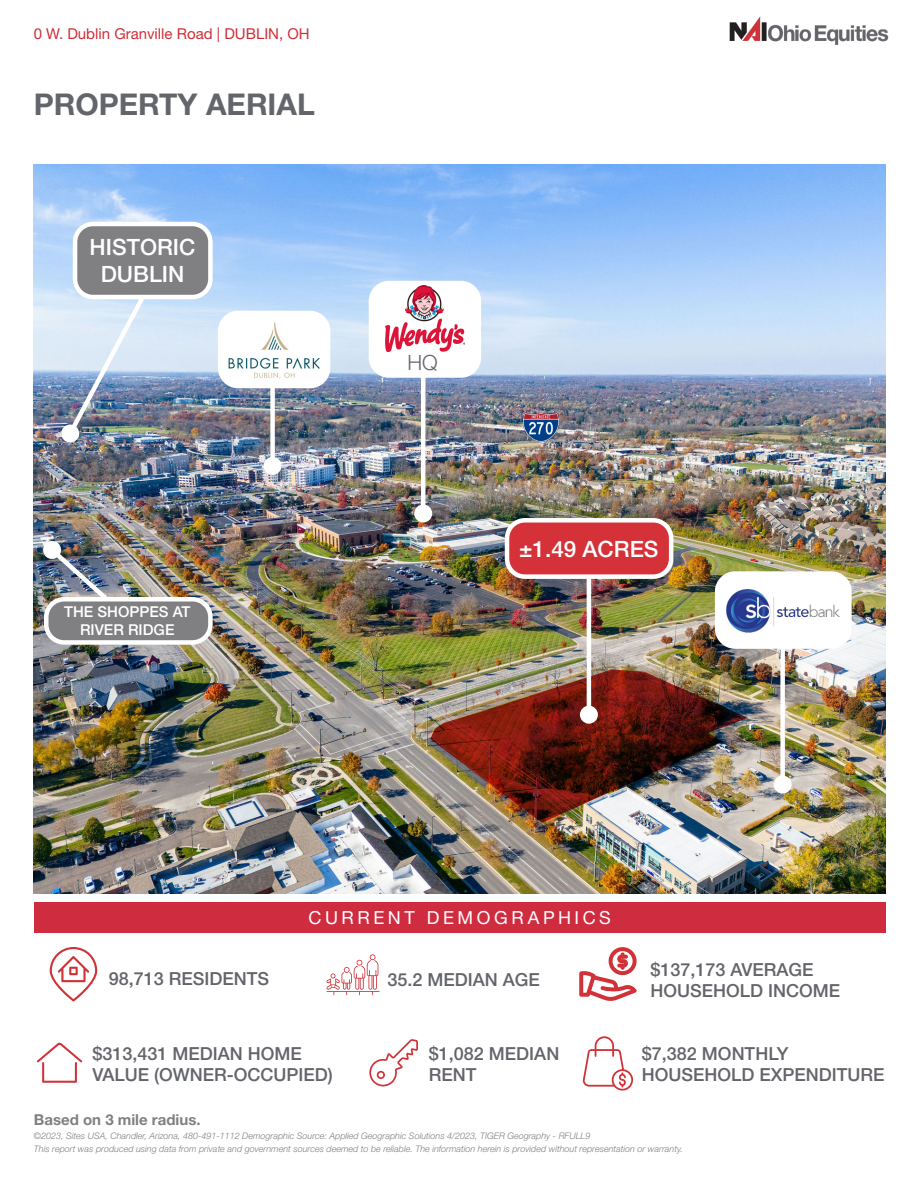
<style>
.page{position:relative;width:918px;height:1188px;background:#fff}
.page>*{position:absolute;margin:0;border:0;box-sizing:border-box;transform-origin:0 0}
.Page_Title{font:700 30px "Helvetica Neue LT Std";color:#63656a}
.t1{font:500 22.5px/27px "Helvetica Neue LT Std";color:#fff;text-align:center}
.Table_of_Contents_-_Page_Name{font:300 21px "Helvetica Neue LT Std";color:#63656a}
.Sub_Heading_-_Grey_Helvetica_-_All_Caps{font:500 18px/21.6px "Helvetica Neue LT Std";color:#63656a}
.t2{font:18px "Helvetica Neue LT Std";letter-spacing:.2em;color:#fff}
.t3{font:15px "Helvetica Neue LT Std";color:#d02e37}
.t4{font:500 15px "Helvetica Neue LT Std";color:#fff}
.Footer_-_Body{font:700 15px "Helvetica Neue LT Std";color:#808083}
.Footer_-_Body-2{font:italic 300 9px "Helvetica Neue LT Std";color:#808083}
</style>
<div class="page">
<img style="left:729px;top:16px;width:160px;height:29px">
<div style="left:34px;top:903px;width:852px;height:30px;background:#d02c40"></div>
<svg style="left:50px;top:947px;width:47px;height:54px"></svg>
<svg style="left:327px;top:954px;width:53px;height:41px"></svg>
<svg style="left:579px;top:947px;width:58px;height:54px"></svg>
<svg style="left:37px;top:1043px;width:45px;height:40px"></svg>
<svg style="left:369px;top:1039px;width:49px;height:47px"></svg>
<svg style="left:583px;top:1036px;width:51px;height:55px"></svg>
<img style="left:34px;top:164px;width:852px;height:730px">
<div style="left:270px;top:359px;width:5px;height:107px;background:#fff"></div>
<div style="left:264px;top:457px;width:18px;height:18px;background:#fff;border-radius:50%"></div>
<div style="left:371px;top:283px;width:108px;height:93px;background:#fff;border-radius:18px"></div>
<div style="left:369px;top:281px;width:112px;height:97px;border:4px solid #fff;border-radius:18px"></div>
<hr style="left:421px;top:374px;width:4px;height:140px;background:#fff">
<div style="left:414px;top:505px;width:18px;height:18px;background:#fff;border-radius:50%"></div>
<img style="left:385px;top:286px;width:80px;height:66px">
<div style="left:717px;top:574px;width:132px;height:73px;background:#fff;border-radius:18px"></div>
<div style="left:715px;top:571px;width:137px;height:78px;border:4px solid #fff;border-radius:18px"></div>
<div style="left:780px;top:645px;width:5px;height:140px;background:#fff"></div>
<div style="left:774px;top:776px;width:18px;height:18px;background:#fff;border-radius:50%"></div>
<img style="left:727px;top:589px;width:112px;height:44px">
<img style="left:42px;top:540px;width:83px;height:77px">
<div style="left:46px;top:599px;width:164px;height:43px;background:#808083;border-radius:18px"></div>
<div style="left:44px;top:597px;width:169px;height:48px;border:4px solid #fff;border-radius:18px"></div>
<img style="left:60px;top:282px;width:94px;height:162px">
<img style="left:523px;top:414px;width:35px;height:27px">
<img style="left:427px;top:666px;width:321px;height:159px">
<div style="left:507px;top:520px;width:164px;height:57px;background:#d43238;border-radius:18px"></div>
<div style="left:505px;top:518px;width:168px;height:61px;border:4px solid #fff;border-radius:18px"></div>
<hr style="left:587px;top:575px;width:4px;height:140px;background:#fff">
<div style="left:580px;top:706px;width:18px;height:18px;background:#fff;border-radius:50%"></div>
<div style="left:75px;top:224px;width:135px;height:73px;background:#808083;border-radius:18px"></div>
<div style="left:73px;top:222px;width:140px;height:77px;border:4px solid #fff;border-radius:18px"></div>
<div style="left:220px;top:313px;width:108px;height:73px;background:#fff;border-radius:18px"></div>
<div style="left:218px;top:311px;width:112px;height:77px;border:4px solid #fff;border-radius:18px"></div>
<img style="left:226px;top:316px;width:97px;height:66px">
<h3 class="t3" style="left:34px;top:25px;width:277px">0 W. Dublin Granville Road | DUBLIN, OH</h3>
<p class="Page_Title" style="left:34px;top:86px;width:283px">PROPERTY AERIAL</p>
<p class="t1" style="left:90px;top:233px;width:107px">HISTORIC<br>DUBLIN</p>
<p class="t4" style="left:64px;top:603px;width:128px">THE SHOPPES AT</p>
<p class="t4" style="left:80px;top:621px;width:96px">RIVER RIDGE</p>
<p class="Table_of_Contents_-_Page_Name" style="left:407px;top:350px;width:32px">HQ</p>
<p class="t1" style="left:519px;top:535px;width:141px">±1.49 ACRES</p>
<p class="t2" style="left:309px;top:907px;width:304px">CURRENT DEMOGRAPHICS</p>
<p class="Sub_Heading_-_Grey_Helvetica_-_All_Caps" style="left:109px;top:968px;width:162px">98,713 RESIDENTS</p>
<p class="Sub_Heading_-_Grey_Helvetica_-_All_Caps" style="left:387px;top:968px;width:154px">35.2 MEDIAN AGE</p>
<p class="Sub_Heading_-_Grey_Helvetica_-_All_Caps" style="left:650px;top:958px;width:191px">$137,173 AVERAGE<br>HOUSEHOLD INCOME</p>
<p class="Sub_Heading_-_Grey_Helvetica_-_All_Caps" style="left:92px;top:1042px;width:242px">$313,431 MEDIAN HOME<br>VALUE (OWNER-OCCUPIED)</p>
<p class="Sub_Heading_-_Grey_Helvetica_-_All_Caps" style="left:429px;top:1042px;width:132px">$1,082 MEDIAN<br>RENT</p>
<p class="Sub_Heading_-_Grey_Helvetica_-_All_Caps" style="left:642px;top:1042px;width:244px">$7,382 MONTHLY<br>HOUSEHOLD EXPENDITURE</p>
<p class="Footer_-_Body" style="left:34px;top:1111px;width:168px">Based on 3 mile radius.</p>
<p class="Footer_-_Body-2" style="left:34px;top:1130px;width:558px">©2023, Sites USA, Chandler, Arizona, 480-491-1112 Demographic Source: Applied Geographic Solutions 4/2023, TIGER Geography - RFULL9</p>
<p class="Footer_-_Body-2" style="left:34px;top:1144px;width:650px">This report was produced using data from private and government sources deemed to be reliable. The information herein is provided without representation or warranty.</p>
</div>
